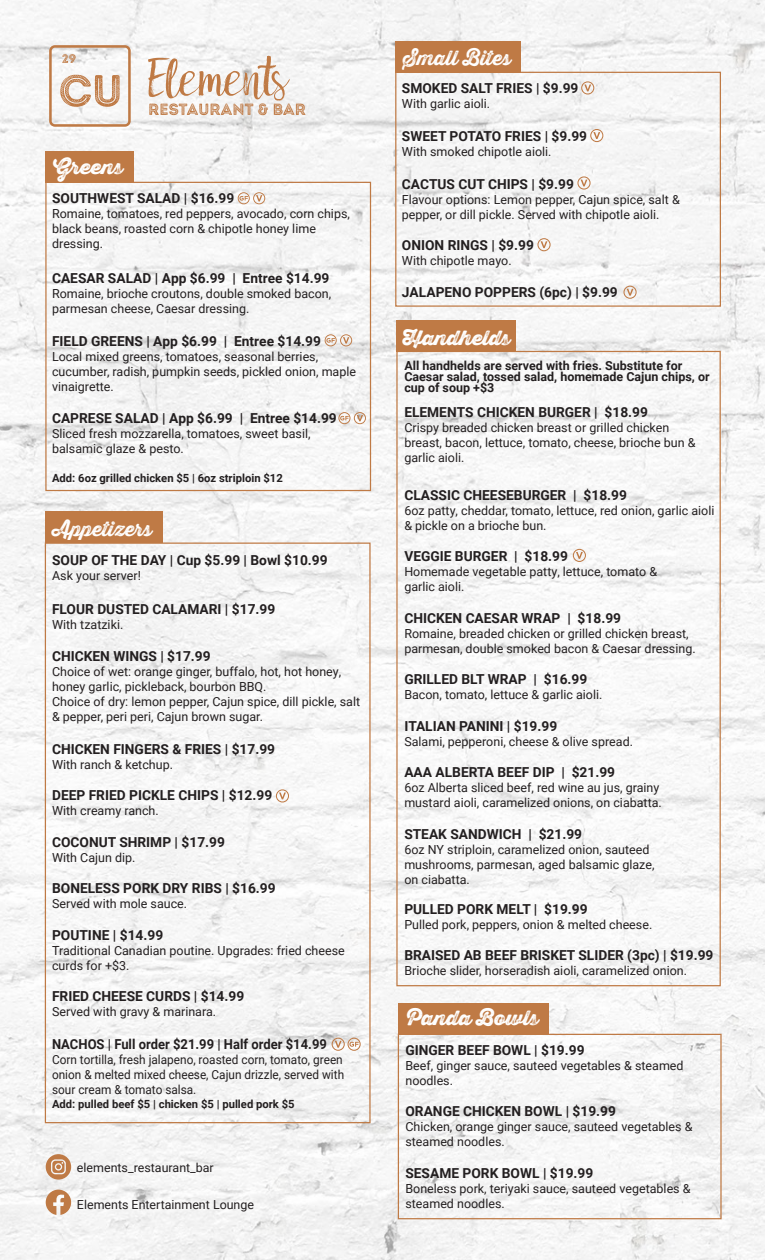
<style>
.page{position:relative;width:765px;height:1260px;background:#fff}
.page>*{position:absolute;margin:0;border:0;box-sizing:border-box;transform-origin:0 0}
.t1{font:20px "Thirsty Rough Blk Two";color:#fff}
.t2{font:20px "Thirsty Rough Bol Two";color:#fff}
.t3{font:700 13.75px "Roboto";color:#231f20}
.t4{font:700 13.75px "Roboto";color:#231f20;scale:.94 1}
.t5{font:12.5px/15px "Roboto";color:#231f20}
.t6{font:12.5px/15px "Roboto";color:#231f20;text-align:justify;scale:.94 1}
.t7{font:700 12.5px/11.2px "Roboto";color:#231f20}
.t8{font:700 11.25px "Roboto";color:#231f20}
</style>
<div class="page">
<img style="left:0;top:0;width:765px;height:1260px">
<div style="left:398px;top:1003px;width:151px;height:31px;background:#bf7a45"></div>
<div style="left:45px;top:182px;width:326px;height:309px;border:1px solid #bf7a45"></div>
<div style="left:398px;top:1034px;width:324px;height:185px;border:1px solid #bf7a45"></div>
<div style="left:395px;top:72px;width:326px;height:235px;border:1px solid #bf7a45"></div>
<div style="left:45px;top:151px;width:89px;height:31px;background:#bf7a45"></div>
<div style="left:395px;top:41px;width:126px;height:31px;background:#bf7a45"></div>
<div style="left:45px;top:512px;width:117px;height:31px;background:#bf7a45"></div>
<div style="left:397px;top:321px;width:119px;height:31px;background:#bf7a45"></div>
<svg style="left:49px;top:45px;width:82px;height:82px"></svg>
<svg style="left:148px;top:56px;width:157px;height:59px"></svg>
<svg style="left:46px;top:1154px;width:25px;height:26px"></svg>
<svg style="left:46px;top:1190px;width:25px;height:25px"></svg>
<svg style="left:573px;top:549px;width:13px;height:13px"></svg>
<svg style="left:338px;top:412px;width:28px;height:12px"></svg>
<svg style="left:325px;top:334px;width:27px;height:12px"></svg>
<svg style="left:238px;top:192px;width:27px;height:12px"></svg>
<svg style="left:581px;top:81px;width:13px;height:14px"></svg>
<svg style="left:590px;top:129px;width:13px;height:13px"></svg>
<svg style="left:577px;top:176px;width:14px;height:14px"></svg>
<svg style="left:276px;top:789px;width:13px;height:14px"></svg>
<svg style="left:537px;top:238px;width:14px;height:13px"></svg>
<svg style="left:623px;top:286px;width:14px;height:13px"></svg>
<svg style="left:332px;top:1038px;width:29px;height:13px"></svg>
<h1 class="t1" style="left:53px;top:152px;width:71px">Greens</h1>
<p class="t3" style="left:52px;top:189px;width:184px">SOUTHWEST SALAD | $16.99</p>
<p class="t5" style="left:52px;top:206px;width:299px">Romaine, tomatoes, red peppers, avocado, corn chips, black beans, roasted corn &amp; chipotle honey lime dressing.</p>
<p class="t3" style="left:52px;top:269px;width:279px">CAESAR SALAD | App $6.99 | Entree $14.99</p>
<p class="t5" style="left:52px;top:286px;width:281px">Romaine, brioche croutons, double smoked bacon, parmesan cheese, Caesar dressing.</p>
<p class="t3" style="left:52px;top:331px;width:270px">FIELD GREENS | App $6.99 | Entree $14.99</p>
<p class="t5" style="left:52px;top:349px;width:306px">Local mixed greens, tomatoes, seasonal berries, cucumber, radish, pumpkin seeds, pickled onion, maple vinaigrette.</p>
<p class="t3" style="left:52px;top:409px;width:286px">CAPRESE SALAD | App $6.99 | Entree $14.99</p>
<p class="t5" style="left:52px;top:426px;width:260px">Sliced fresh mozzarella, tomatoes, sweet basil, balsamic glaze &amp; pesto.</p>
<p class="t8" style="left:52px;top:470px;width:232px">Add: 6oz grilled chicken $5 | 6oz striploin $12</p>
<h1 class="t2" style="left:53px;top:514px;width:100px">Appetizers</h1>
<p class="t3" style="left:52px;top:551px;width:277px">SOUP OF THE DAY | Cup $5.99 | Bowl $10.99</p>
<p class="t5" style="left:52px;top:568px;width:90px">Ask your server!</p>
<p class="t3" style="left:52px;top:600px;width:225px">FLOUR DUSTED CALAMARI | $17.99</p>
<p class="t5" style="left:52px;top:617px;width:73px">With tzatziki.</p>
<p class="t3" style="left:52px;top:646px;width:160px">CHICKEN WINGS | $17.99</p>
<p class="t5" style="left:52px;top:663px;width:310px">Choice of wet: orange ginger, buffalo, hot, hot honey, honey garlic, pickleback, bourbon BBQ.<br>Choice of dry: lemon pepper, Cajun spice, dill pickle, salt &amp; pepper, peri peri, Cajun brown sugar.</p>
<p class="t3" style="left:52px;top:739px;width:225px">CHICKEN FINGERS &amp; FRIES | $17.99</p>
<p class="t5" style="left:52px;top:756px;width:122px">With ranch &amp; ketchup.</p>
<p class="t3" style="left:52px;top:786px;width:222px">DEEP FRIED PICKLE CHIPS | $12.99</p>
<p class="t5" style="left:52px;top:803px;width:108px">With creamy ranch.</p>
<p class="t3" style="left:52px;top:832px;width:174px">COCONUT SHRIMP | $17.99</p>
<p class="t5" style="left:52px;top:849px;width:85px">With Cajun dip.</p>
<p class="t3" style="left:52px;top:879px;width:225px">BONELESS PORK DRY RIBS | $16.99</p>
<p class="t5" style="left:52px;top:896px;width:137px">Served with mole sauce.</p>
<p class="t3" style="left:52px;top:925px;width:113px">POUTINE | $14.99</p>
<p class="t5" style="left:52px;top:942px;width:294px">Traditional Canadian poutine. Upgrades: fried cheese curds for +$3.</p>
<p class="t3" style="left:52px;top:987px;width:194px">FRIED CHEESE CURDS | $14.99</p>
<p class="t5" style="left:52px;top:1004px;width:166px">Served with gravy &amp; marinara.</p>
<p class="t4" style="left:52px;top:1035px;width:294px">NACHOS | Full order $21.99 | Half order $14.99</p>
<p class="t6" style="left:52px;top:1052px;width:312px">Corn tortilla, fresh jalapeno, roasted corn, tomato, green onion &amp; melted mixed cheese, Cajun drizzle, served with sour cream &amp; tomato salsa.</p>
<p class="t8" style="left:52px;top:1096px;width:244px">Add: pulled beef $5 | chicken $5 | pulled pork $5</p>
<p class="t5" style="left:77px;top:1160px;width:138px">elements_restaurant_bar</p>
<p class="t5" style="left:77px;top:1197px;width:179px">Elements Entertainment Lounge</p>
<h1 class="t2" style="left:403px;top:43px;width:109px">Small Bites</h1>
<p class="t3" style="left:402px;top:78px;width:178px">SMOKED SALT FRIES | $9.99</p>
<p class="t5" style="left:402px;top:95px;width:90px">With garlic aioli.</p>
<p class="t3" style="left:402px;top:126px;width:187px">SWEET POTATO FRIES | $9.99</p>
<p class="t5" style="left:402px;top:143px;width:151px">With smoked chipotle aioli.</p>
<p class="t3" style="left:402px;top:174px;width:174px">CACTUS CUT CHIPS | $9.99</p>
<p class="t5" style="left:402px;top:191px;width:279px">Flavour options: Lemon pepper, Cajun spice, salt &amp; pepper, or dill pickle. Served with chipotle aioli.</p>
<p class="t3" style="left:402px;top:236px;width:134px">ONION RINGS | $9.99</p>
<p class="t5" style="left:402px;top:253px;width:111px">With chipotle mayo.</p>
<p class="t3" style="left:402px;top:282px;width:217px">JALAPENO POPPERS (6pc) | $9.99</p>
<h1 class="t1" style="left:403px;top:322px;width:109px">Handhelds</h1>
<p class="t7" style="left:404px;top:359px;width:307px">All handhelds are served with fries. Substitute for<br>Caesar salad, tossed salad, homemade Cajun chips, or cup of soup +$3</p>
<p class="t3" style="left:404px;top:403px;width:245px">ELEMENTS CHICKEN BURGER | $18.99</p>
<p class="t5" style="left:404px;top:420px;width:293px">Crispy breaded chicken breast or grilled chicken breast, bacon, lettuce, tomato, cheese, brioche bun &amp; garlic aioli.</p>
<p class="t3" style="left:404px;top:485px;width:224px">CLASSIC CHEESEBURGER | $18.99</p>
<p class="t5" style="left:404px;top:502px;width:312px">6oz patty, cheddar, tomato, lettuce, red onion, garlic aioli &amp; pickle on a brioche bun.</p>
<p class="t3" style="left:404px;top:547px;width:165px">VEGGIE BURGER | $18.99</p>
<p class="t5" style="left:404px;top:564px;width:254px">Homemade vegetable patty, lettuce, tomato &amp; garlic aioli.</p>
<p class="t3" style="left:404px;top:608px;width:218px">CHICKEN CAESAR WRAP | $18.99</p>
<p class="t5" style="left:404px;top:625px;width:293px">Romaine, breaded chicken or grilled chicken breast, parmesan, double smoked bacon &amp; Caesar dressing.</p>
<p class="t3" style="left:404px;top:670px;width:185px">GRILLED BLT WRAP | $16.99</p>
<p class="t5" style="left:404px;top:687px;width:200px">Bacon, tomato, lettuce &amp; garlic aioli.</p>
<p class="t3" style="left:404px;top:716px;width:154px">ITALIAN PANINI | $19.99</p>
<p class="t5" style="left:404px;top:733px;width:230px">Salami, pepperoni, cheese &amp; olive spread.</p>
<p class="t3" style="left:404px;top:763px;width:212px">AAA ALBERTA BEEF DIP | $21.99</p>
<p class="t5" style="left:404px;top:780px;width:259px">6oz Alberta sliced beef, red wine au jus, grainy mustard aioli, caramelized onions, on ciabatta.</p>
<p class="t3" style="left:404px;top:824px;width:179px">STEAK SANDWICH | $21.99</p>
<p class="t5" style="left:404px;top:841px;width:252px">6oz NY striploin, caramelized onion, sauteed mushrooms, parmesan, aged balsamic glaze, on ciabatta.</p>
<p class="t3" style="left:404px;top:899px;width:185px">PULLED PORK MELT | $19.99</p>
<p class="t5" style="left:404px;top:916px;width:249px">Pulled pork, peppers, onion &amp; melted cheese.</p>
<p class="t3" style="left:404px;top:946px;width:311px">BRAISED AB BEEF BRISKET SLIDER (3pc) | $19.99</p>
<p class="t5" style="left:404px;top:963px;width:284px">Brioche slider, horseradish aioli, caramelized onion.</p>
<h1 class="t1" style="left:407px;top:1003px;width:133px">Panda Bowls</h1>
<p class="t3" style="left:405px;top:1040px;width:181px">GINGER BEEF BOWL | $19.99</p>
<p class="t5" style="left:405px;top:1057px;width:280px">Beef, ginger sauce, sauteed vegetables &amp; steamed noodles.</p>
<p class="t3" style="left:405px;top:1102px;width:212px">ORANGE CHICKEN BOWL | $19.99</p>
<p class="t5" style="left:405px;top:1119px;width:289px">Chicken, orange ginger sauce, sauteed vegetables &amp; steamed noodles.</p>
<p class="t3" style="left:405px;top:1163px;width:189px">SESAME PORK BOWL | $19.99</p>
<p class="t5" style="left:405px;top:1180px;width:287px">Boneless pork, teriyaki sauce, sauteed vegetables &amp; steamed noodles.</p>
</div>
